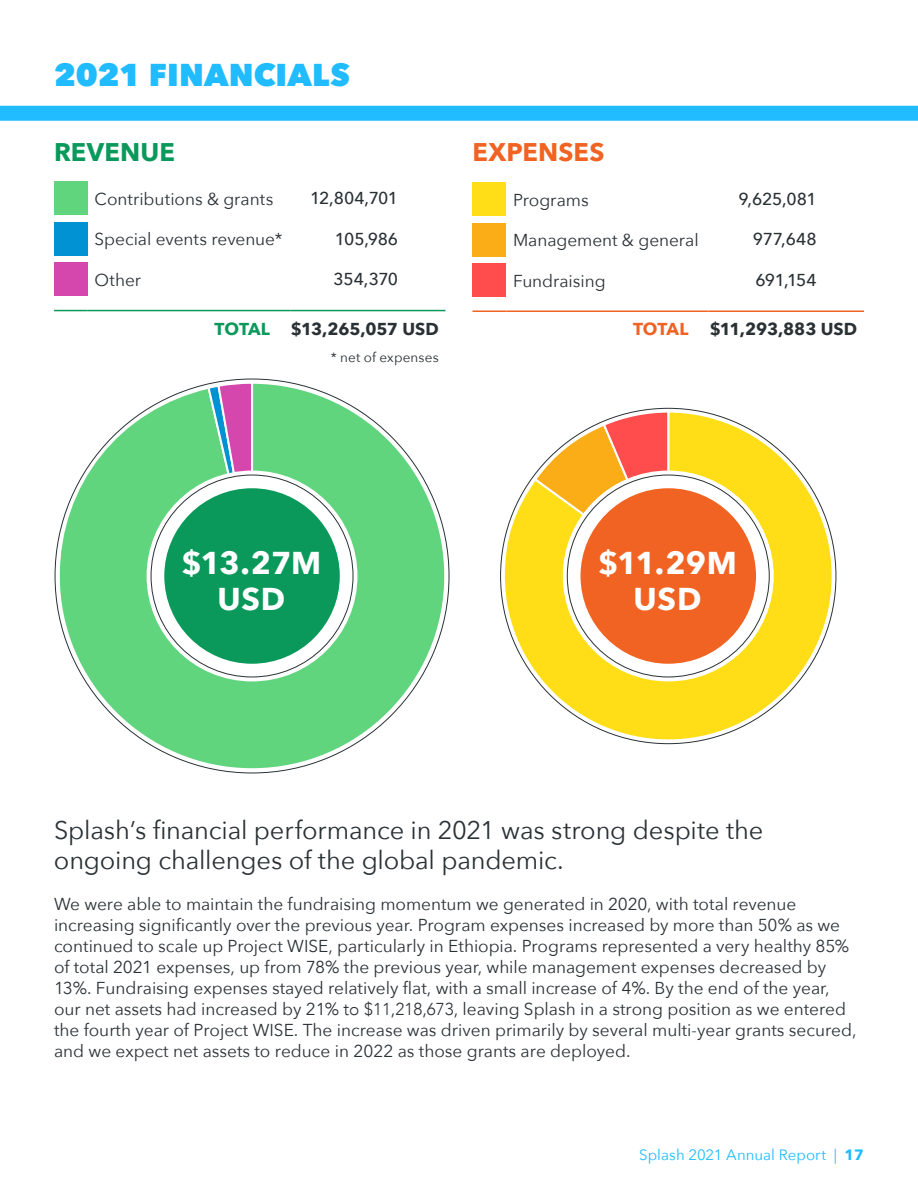
<style>
.page{position:relative;width:918px;height:1188px;background:#fff}
.page>*{position:absolute;margin:0;border:0;box-sizing:border-box;transform-origin:0 0}
.t1{font:700 31.5px/36px "Avenir Next";letter-spacing:.01em;color:#fff;text-align:center}
.t2{font:800 31.5px "Avenir Next";letter-spacing:.005em;color:#20bcff}
.t3{font:25.5px/30px "Avenir Next";letter-spacing:-.005em;color:#2a3135}
.t4{font:700 25.5px "Avenir Next";letter-spacing:.005em;color:#f16322}
.t5{font:700 25.5px "Avenir Next";letter-spacing:.005em;color:#0a995b}
.t6{font:17.25px/21px "Avenir Next";color:#2a3135}
.t7{font:500 17.25px "Avenir Next";letter-spacing:-.015em;color:#2a3135}
.t8{font:700 17.25px "Avenir Next";letter-spacing:-.005em;color:#2a3135}
.t9{font:700 17.25px "Avenir Next";letter-spacing:-.005em;color:#0a995b}
.t10{font:700 17.25px "Avenir Next";letter-spacing:-.005em;color:#f16322}
.t11{font:15px "Avenir Next";color:#20bcff}
.Note{font:13.5px "Avenir Next";letter-spacing:.015em;color:#2a3135}
.s1{font-family:"Avenir";font-weight:300}
.s2{font-weight:700}
</style>
<div class="page">
<div style="left:0;top:106px;width:918px;height:15px;background:#20bcff"></div>
<svg style="left:54px;top:378px;width:396px;height:396px"></svg>
<svg style="left:500px;top:408px;width:337px;height:336px"></svg>
<div style="left:164px;top:488px;width:176px;height:176px;background:#0a995b;border-radius:50%"></div>
<div style="left:581px;top:488px;width:175px;height:176px;background:#f16322;border-radius:50%"></div>
<div style="left:54px;top:182px;width:34px;height:33px;background:#61d47e"></div>
<div style="left:54px;top:222px;width:34px;height:34px;background:#0092d2"></div>
<div style="left:54px;top:263px;width:34px;height:33px;background:#d547ac"></div>
<hr style="left:54px;top:310px;width:34px;height:1px;background:#0a995b">
<hr style="left:88px;top:310px;width:202px;height:1px;background:#0a995b">
<hr style="left:290px;top:310px;width:156px;height:1px;background:#0a995b">
<div style="left:472px;top:182px;width:34px;height:34px;background:#ffde17"></div>
<div style="left:472px;top:223px;width:34px;height:33px;background:#fbad18"></div>
<div style="left:472px;top:263px;width:34px;height:34px;background:#ff4d4d"></div>
<hr style="left:472px;top:310px;width:34px;height:2px;background:#f16322">
<hr style="left:506px;top:310px;width:203px;height:2px;background:#f16322">
<hr style="left:709px;top:310px;width:155px;height:2px;background:#f16322">
<h1 class="t2" style="left:54px;top:55px;width:297px">2021 FINANCIALS</h1>
<h3 class="t5" style="left:54px;top:130px;width:122px">REVENUE</h3>
<p class="t6" style="left:94px;top:188px;width:180px">Contributions &amp; grants</p>
<p class="t7" style="left:310px;top:183px;width:90px">12,804,701</p>
<p class="t6" style="left:94px;top:228px;width:189px">Special events revenue*</p>
<p class="t7" style="left:335px;top:224px;width:65px">105,986</p>
<p class="t6" style="left:94px;top:269px;width:48px">Other</p>
<p class="t7" style="left:333px;top:264px;width:66px">354,370</p>
<h3 class="t9" style="left:215px;top:314px;width:57px">TOTAL</h3>
<p class="t8" style="left:291px;top:314px;width:149px">$13,265,057 USD</p>
<p class="Note" style="left:331px;top:345px;width:109px">* net of expenses</p>
<h3 class="t4" style="left:472px;top:130px;width:133px">EXPENSES</h3>
<p class="t6" style="left:513px;top:188px;width:77px">Programs</p>
<p class="t7" style="left:739px;top:184px;width:80px">9,625,081</p>
<p class="t6" style="left:513px;top:229px;width:187px">Management &amp; general</p>
<p class="t7" style="left:753px;top:225px;width:65px">977,648</p>
<p class="t6" style="left:513px;top:269px;width:94px">Fundraising</p>
<p class="t7" style="left:755px;top:265px;width:63px">691,154</p>
<h3 class="t10" style="left:633px;top:314px;width:57px">TOTAL</h3>
<p class="t8" style="left:710px;top:314px;width:149px">$11,293,883 USD</p>
<p class="t1" style="left:181px;top:544px;width:141px">$13.27M<br>USD</p>
<p class="t1" style="left:598px;top:544px;width:140px">$11.29M<br>USD</p>
<p class="t3" style="left:54px;top:814px;width:711px">Splash’s financial performance in 2021 was strong despite the ongoing challenges of the global pandemic.</p>
<p class="t6" style="left:54px;top:893px;width:804px">We were able to maintain the fundraising momentum we generated in 2020, with total revenue increasing significantly over the previous year. Program expenses increased by more than 50% as we continued to scale up Project WISE, particularly in Ethiopia. Programs represented a very healthy 85% of total 2021 expenses, up from 78% the previous year, while management expenses decreased by 13%. Fundraising expenses stayed relatively flat, with a small increase of 4%. By the end of the year, our net assets had increased by 21% <span class="s1">to $11,218,673,</span> leaving Splash in a strong position as we entered the fourth year of Project WISE. The increase was driven primarily by several multi-year grants secured, and we expect net assets to reduce in 2022 as those grants are deployed.</p>
<p class="t11" style="left:639px;top:1142px;width:226px">Splash 2021 Annual Report | <span class="s2">17</span></p>
</div>
